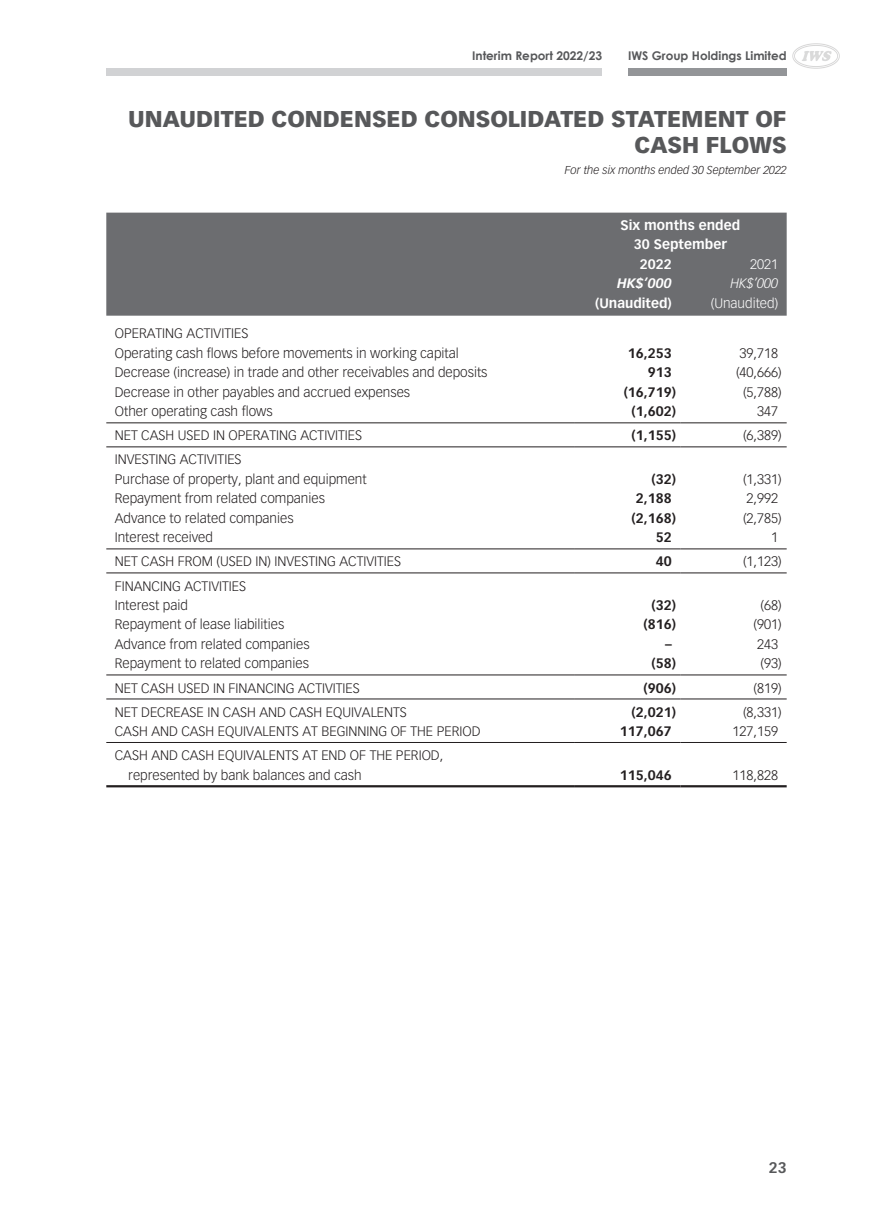
<style>
.page{position:relative;width:893px;height:1212px;background:#fff}
.page>*{position:absolute;margin:0;border:0;box-sizing:border-box;transform-origin:0 0}
.t1{font:900 22.5px/25.5px "Vectora LT Std";color:#57585a;text-align:right}
.t2{font:700 15px "Vectora LT Std";color:#57585a}
.t3{font:300 13.5px/19.5px "Vectora LT Std";color:#231f20}
.t4{font:700 13.5px "Vectora LT Std";color:#231f20}
.t5{font:700 13.5px "Vectora LT Std";color:#fff}
.t6{font:300 13.5px "Vectora LT Std";color:#fff}
.t7{font:italic 700 13.5px "Vectora LT Std";color:#fff}
.t8{font:italic 300 13.5px "Vectora LT Std";color:#fff}
.t9{font:700 12px "Century Gothic";color:#57585a}
.t10{font:italic 300 11.25px "Vectora LT Std";color:#231f20}
</style>
<div class="page">
<div style="left:106px;top:68px;width:496px;height:7px;background:#d1d2d4"></div>
<div style="left:628px;top:68px;width:159px;height:7px;background:#939598"></div>
<img style="left:792px;top:43px;width:48px;height:26px">
<div style="left:106px;top:213px;width:681px;height:103px;background:#6c6d70"></div>
<hr style="left:106px;top:422px;width:468px;height:1px;background:#231f20">
<hr style="left:574px;top:422px;width:106px;height:1px;background:#231f20">
<hr style="left:680px;top:422px;width:107px;height:1px;background:#231f20">
<hr style="left:106px;top:446px;width:468px;height:1px;background:#231f20">
<hr style="left:574px;top:446px;width:106px;height:1px;background:#231f20">
<hr style="left:680px;top:446px;width:107px;height:1px;background:#231f20">
<hr style="left:106px;top:548px;width:468px;height:1px;background:#231f20">
<hr style="left:574px;top:548px;width:106px;height:1px;background:#231f20">
<hr style="left:680px;top:548px;width:107px;height:1px;background:#231f20">
<hr style="left:106px;top:572px;width:468px;height:1px;background:#231f20">
<hr style="left:574px;top:572px;width:106px;height:1px;background:#231f20">
<hr style="left:680px;top:572px;width:107px;height:1px;background:#231f20">
<hr style="left:106px;top:674px;width:468px;height:1px;background:#231f20">
<hr style="left:574px;top:674px;width:106px;height:1px;background:#231f20">
<hr style="left:680px;top:674px;width:107px;height:1px;background:#231f20">
<hr style="left:106px;top:698px;width:468px;height:1px;background:#231f20">
<hr style="left:574px;top:698px;width:106px;height:1px;background:#231f20">
<hr style="left:680px;top:698px;width:107px;height:1px;background:#231f20">
<hr style="left:106px;top:742px;width:468px;height:1px;background:#231f20">
<hr style="left:574px;top:742px;width:106px;height:1px;background:#231f20">
<hr style="left:680px;top:742px;width:107px;height:1px;background:#231f20">
<hr style="left:106px;top:785px;width:468px;height:2px;background:#231f20">
<hr style="left:574px;top:785px;width:106px;height:2px;background:#231f20">
<hr style="left:680px;top:785px;width:107px;height:2px;background:#231f20">
<p class="t9" style="left:472px;top:46px;width:132px">Interim Report 2022/23</p>
<p class="t9" style="left:628px;top:46px;width:160px">IWS Group Holdings Limited</p>
<h1 class="t1" style="left:128px;top:106px;width:660px">UNAUDITED CONDENSED CONSOLIDATED STATEMENT OF<br>CASH FLOWS</h1>
<p class="t10" style="left:565px;top:163px;width:223px">For the six months ended 30 September 2022</p>
<p class="t3" style="left:115px;top:324px;width:345px">OPERATING ACTIVITIES<br>Operating cash flows before movements in working capital</p>
<p class="t5" style="left:620px;top:217px;width:121px">Six months ended</p>
<p class="t5" style="left:634px;top:236px;width:94px">30 September</p>
<p class="t5" style="left:640px;top:256px;width:33px">2022</p>
<p class="t6" style="left:750px;top:256px;width:30px">2021</p>
<p class="t7" style="left:617px;top:275px;width:56px">HK$’000</p>
<p class="t8" style="left:730px;top:275px;width:49px">HK$’000</p>
<p class="t5" style="left:595px;top:295px;width:78px">(Unaudited)</p>
<p class="t6" style="left:711px;top:295px;width:69px">(Unaudited)</p>
<p class="t4" style="left:628px;top:345px;width:45px">16,253</p>
<p class="t3" style="left:740px;top:343px;width:40px">39,718</p>
<p class="t3" style="left:115px;top:363px;width:374px">Decrease (increase) in trade and other receivables and deposits</p>
<p class="t4" style="left:648px;top:364px;width:25px">913</p>
<p class="t3" style="left:736px;top:363px;width:47px">(40,666)</p>
<p class="t3" style="left:115px;top:382px;width:297px">Decrease in other payables and accrued expenses</p>
<p class="t4" style="left:624px;top:384px;width:54px">(16,719)</p>
<p class="t3" style="left:743px;top:382px;width:40px">(5,788)</p>
<p class="t3" style="left:115px;top:402px;width:159px">Other operating cash flows</p>
<p class="t4" style="left:632px;top:403px;width:46px">(1,602)</p>
<p class="t3" style="left:757px;top:402px;width:23px">347</p>
<p class="t3" style="left:115px;top:426px;width:249px">NET CASH USED IN OPERATING ACTIVITIES</p>
<p class="t4" style="left:632px;top:427px;width:46px">(1,155)</p>
<p class="t3" style="left:743px;top:426px;width:40px">(6,389)</p>
<p class="t3" style="left:115px;top:450px;width:253px">INVESTING ACTIVITIES<br>Purchase of property, plant and equipment</p>
<p class="t4" style="left:652px;top:471px;width:26px">(32)</p>
<p class="t3" style="left:743px;top:470px;width:40px">(1,331)</p>
<p class="t3" style="left:115px;top:489px;width:212px">Repayment from related companies</p>
<p class="t4" style="left:636px;top:490px;width:37px">2,188</p>
<p class="t3" style="left:747px;top:489px;width:33px">2,992</p>
<p class="t3" style="left:115px;top:509px;width:180px">Advance to related companies</p>
<p class="t4" style="left:632px;top:510px;width:46px">(2,168)</p>
<p class="t3" style="left:743px;top:509px;width:40px">(2,785)</p>
<p class="t3" style="left:115px;top:528px;width:100px">Interest received</p>
<p class="t4" style="left:656px;top:529px;width:17px">52</p>
<p class="t3" style="left:771px;top:528px;width:9px">1</p>
<p class="t3" style="left:115px;top:552px;width:288px">NET CASH FROM (USED IN) INVESTING ACTIVITIES</p>
<p class="t4" style="left:656px;top:553px;width:17px">40</p>
<p class="t3" style="left:743px;top:552px;width:40px">(1,123)</p>
<p class="t3" style="left:115px;top:576px;width:133px">FINANCING ACTIVITIES<br>Interest paid</p>
<p class="t4" style="left:652px;top:597px;width:26px">(32)</p>
<p class="t3" style="left:761px;top:596px;width:23px">(68)</p>
<p class="t3" style="left:115px;top:615px;width:171px">Repayment of lease liabilities</p>
<p class="t4" style="left:644px;top:616px;width:34px">(816)</p>
<p class="t3" style="left:754px;top:615px;width:30px">(901)</p>
<p class="t3" style="left:115px;top:635px;width:196px">Advance from related companies</p>
<p class="t4" style="left:665px;top:636px;width:8px">–</p>
<p class="t3" style="left:757px;top:635px;width:23px">243</p>
<p class="t3" style="left:115px;top:654px;width:196px">Repayment to related companies</p>
<p class="t4" style="left:652px;top:655px;width:26px">(58)</p>
<p class="t3" style="left:761px;top:654px;width:23px">(93)</p>
<p class="t3" style="left:115px;top:678px;width:247px">NET CASH USED IN FINANCING ACTIVITIES</p>
<p class="t4" style="left:644px;top:679px;width:34px">(906)</p>
<p class="t3" style="left:754px;top:678px;width:30px">(819)</p>
<p class="t3" style="left:115px;top:702px;width:294px">NET DECREASE IN CASH AND CASH EQUIVALENTS</p>
<p class="t4" style="left:632px;top:703px;width:46px">(2,021)</p>
<p class="t3" style="left:743px;top:702px;width:40px">(8,331)</p>
<p class="t3" style="left:115px;top:722px;width:367px">CASH AND CASH EQUIVALENTS AT BEGINNING OF THE PERIOD</p>
<p class="t4" style="left:620px;top:723px;width:53px">117,067</p>
<p class="t3" style="left:732px;top:722px;width:47px">127,159</p>
<p class="t3" style="left:128px;top:746px;width:316px;text-indent:-13px">CASH AND CASH EQUIVALENTS AT END OF THE PERIOD, represented by bank balances and cash</p>
<p class="t4" style="left:620px;top:766px;width:53px">115,046</p>
<p class="t3" style="left:732px;top:765px;width:47px">118,828</p>
<p class="t2" style="left:769px;top:1158px;width:19px">23</p>
</div>
